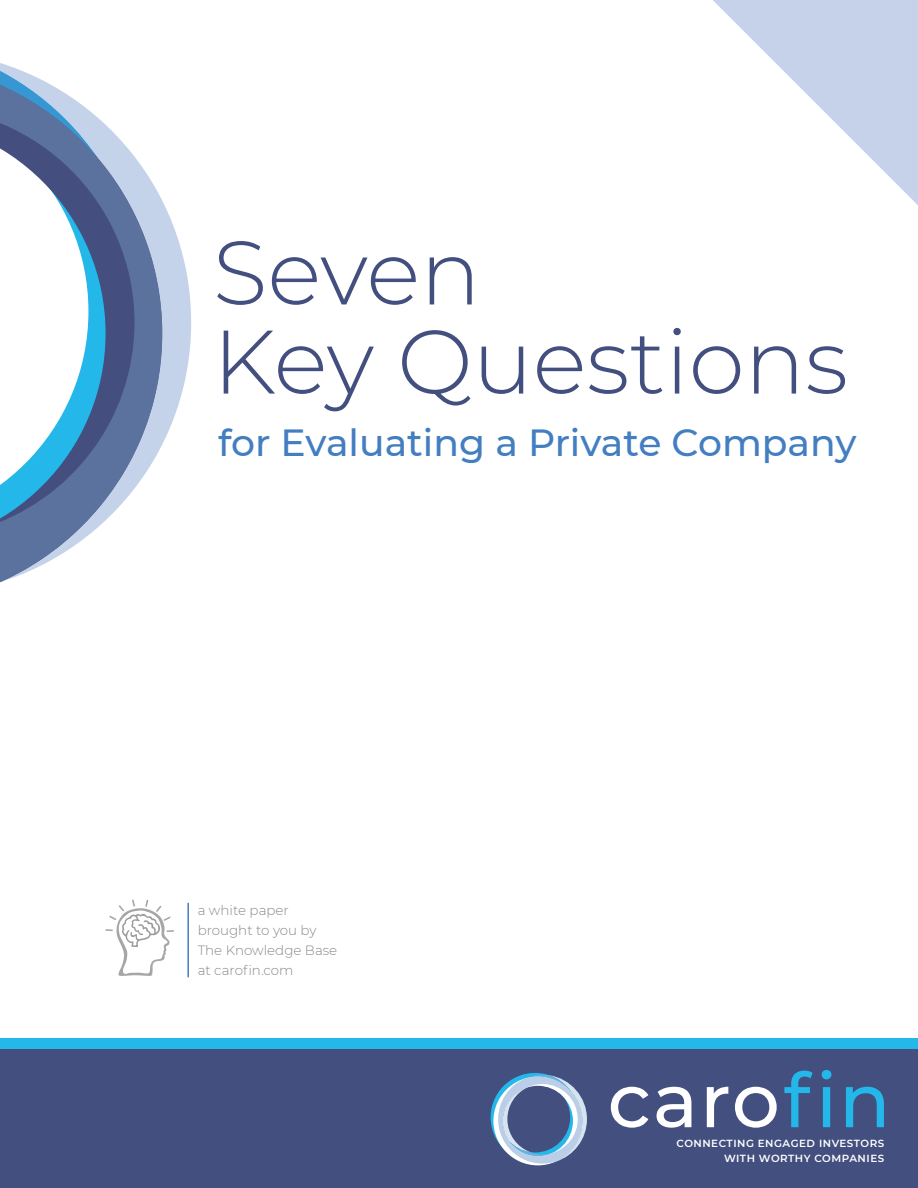
<style>
.page{position:relative;width:918px;height:1188px;background:#fff}
.page>*{position:absolute;margin:0;border:0;box-sizing:border-box;transform-origin:0 0}
.t1{font:300 90px/89.1px "Montserrat";color:#424f7f}
.t2{font:500 37.8px "Montserrat";color:#437ec1}
.t3{font:300 13.35px/20.1px "Montserrat";color:#87898b}
.t4{font:600 10.35px/15px "Montserrat";letter-spacing:.05em;color:#fff;text-align:right}
</style>
<div class="page">
<div style="left:0;top:1039px;width:918px;height:10px;background:#23b7ea"></div>
<svg style="left:162px;top:201px;width:29px;height:244px;fill:#c4d2ea"></svg>
<svg style="left:0;top:63px;width:162px;height:520px"></svg>
<div style="left:0;top:1049px;width:918px;height:139px;background:#424f7f"></div>
<svg style="left:713px;top:0;width:205px;height:205px"></svg>
<svg style="left:611px;top:1087px;width:37px;height:41px"></svg>
<svg style="left:657px;top:1087px;width:34px;height:41px"></svg>
<svg style="left:707px;top:1087px;width:21px;height:40px"></svg>
<svg style="left:735px;top:1087px;width:42px;height:41px"></svg>
<svg style="left:784px;top:1070px;width:47px;height:57px"></svg>
<svg style="left:846px;top:1087px;width:38px;height:40px"></svg>
<svg style="left:491px;top:1073px;width:96px;height:92px"></svg>
<svg style="left:105px;top:900px;width:69px;height:76px"></svg>
<hr style="left:187px;top:903px;width:2px;height:74px;background:#437ec1">
<p class="t1" style="left:213px;top:225px;width:637px">Seven<br>Key Questions</p>
<p class="t2" style="left:218px;top:416px;width:640px">for Evaluating a Private Company</p>
<p class="t3" style="left:198px;top:899px;width:141px">a white paper brought to you by<br>The Knowledge Base at carofin.com</p>
<p class="t4" style="left:676px;top:1136px;width:209px">CONNECTING ENGAGED INVESTORS<br>WITH WORTHY COMPANIES</p>
</div>
